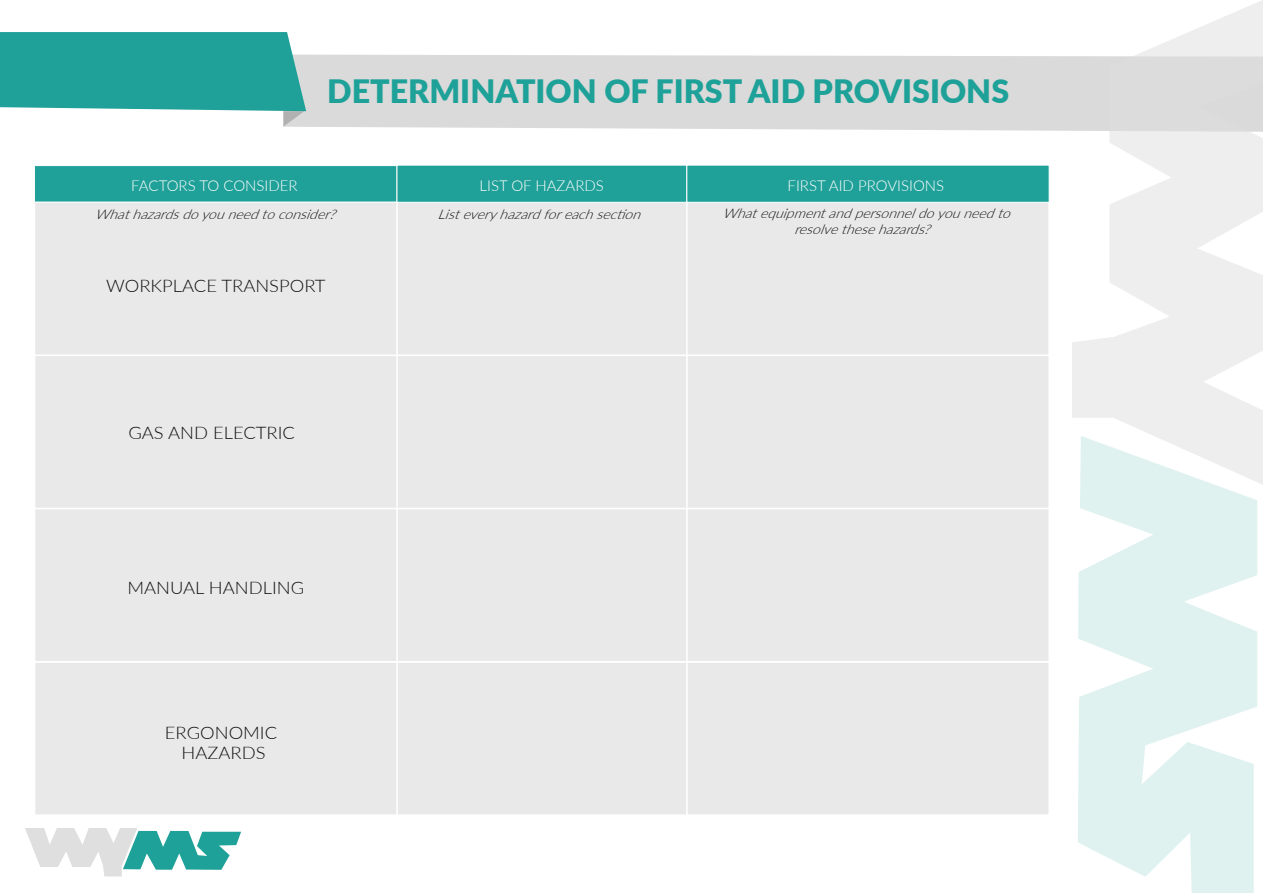
<style>
.page{position:relative;width:1263px;height:893px;background:#fff}
.page>*{position:absolute;margin:0;border:0;box-sizing:border-box;transform-origin:0 0}
.t1{font:900 32.25px "Lato";color:#1ea198}
.t2{font:300 17.4px/20.9px "Lato";color:#111;text-align:center;scale:1.06 1}
.t3{font:300 15px "Lato";color:#fff}
.t4{font:italic 300 13.35px/15.9px "Lato";color:#111;scale:1.06 1}
.t5{font:italic 300 13.2px "Lato";color:#111;scale:1.06 1}
</style>
<div class="page">
<div style="left:34px;top:165px;width:363px;height:38px;background:#1fa098;border:1px solid #fff"></div>
<div style="left:34px;top:201px;width:364px;height:155px;background:#eae9e9;border:2px solid #fff"></div>
<div style="left:397px;top:165px;width:290px;height:38px;background:#1fa098"></div>
<div style="left:686px;top:165px;width:363px;height:38px;background:#1fa098"></div>
<div style="left:306px;top:55px;width:766px;height:76px;background:#d9dad9"></div>
<svg style="left:0;top:32px;width:306px;height:95px"></svg>
<div style="left:396px;top:201px;width:292px;height:155px;background:#eae9e9;border:2px solid #fff"></div>
<div style="left:686px;top:201px;width:364px;height:155px;background:#eae9e9;border:2px solid #fff"></div>
<div style="left:34px;top:355px;width:364px;height:154px;background:#eae9e9;border:2px solid #fff"></div>
<div style="left:396px;top:355px;width:292px;height:154px;background:#eae9e9;border:2px solid #fff"></div>
<div style="left:686px;top:355px;width:364px;height:154px;background:#eae9e9;border:2px solid #fff"></div>
<div style="left:34px;top:508px;width:364px;height:154px;background:#eae9e9;border:2px solid #fff"></div>
<div style="left:396px;top:508px;width:292px;height:154px;background:#eae9e9;border:2px solid #fff"></div>
<div style="left:686px;top:508px;width:364px;height:154px;background:#eae9e9;border:2px solid #fff"></div>
<div style="left:34px;top:661px;width:364px;height:155px;background:#eae9e9;border:2px solid #fff"></div>
<div style="left:396px;top:661px;width:292px;height:155px;background:#eae9e9;border:2px solid #fff"></div>
<div style="left:686px;top:661px;width:364px;height:155px;background:#eae9e9;border:2px solid #fff"></div>
<svg style="left:1072px;top:0;width:191px;height:485px;fill:#edeeed"></svg>
<svg style="left:1078px;top:436px;width:179px;height:457px;fill:#e0f2f0"></svg>
<svg style="left:25px;top:828px;width:216px;height:48px"></svg>
<p class="t3" style="left:131px;top:175px;width:168px">FACTORS TO CONSIDER</p>
<h1 class="t1" style="left:327px;top:67px;width:683px">DETERMINATION OF FIRST AID PROVISIONS</h1>
<p class="t3" style="left:480px;top:175px;width:126px">LIST OF HAZARDS</p>
<p class="t3" style="left:787px;top:175px;width:158px">FIRST AID PROVISIONS</p>
<p class="t5" style="left:95px;top:205px;width:234px">Whathazardsdoyouneedtoconsider?</p>
<p class="t5" style="left:437px;top:205px;width:199px">Listeveryhazardforeachsection</p>
<p class="t4" style="left:794px;top:205px;width:211px;text-indent:-72px">Whatequipmentandpersonneldoyouneedto resolvethesehazards?</p>
<p class="t2" style="left:106px;top:275px;width:208px">WORKPLACE TRANSPORT</p>
<p class="t2" style="left:128px;top:422px;width:159px">GAS AND ELECTRIC</p>
<p class="t2" style="left:127px;top:577px;width:168px">MANUAL HANDLING</p>
<p class="t2" style="left:165px;top:721px;width:107px">ERGONOMIC<br>HAZARDS</p>
</div>
